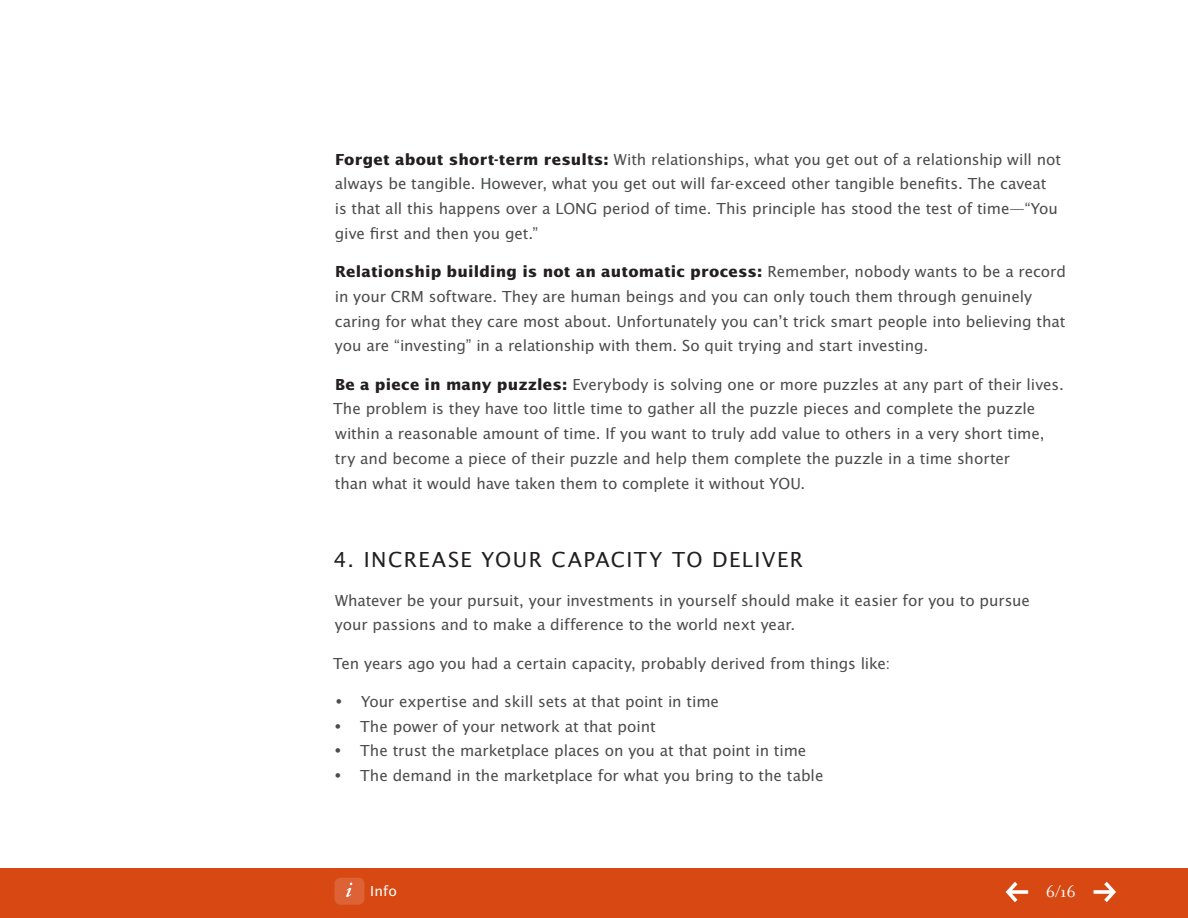
<style>
.page{position:relative;width:1188px;height:918px;background:#fff}
.page>*{position:absolute;margin:0;border:0;box-sizing:border-box;transform-origin:0 0}
.t1{font:22.5px "Lucida Sans EFOP";letter-spacing:.065em;color:#231f20}
.t2{font:18px "Filosofia";color:#fff}
.t3{font:16.5px/24.8px "Lucida Sans EFOP";letter-spacing:-.005em;color:#4b4c4d}
.t4{font:15px "Lucida Sans EFOP";color:#fff}
.s1{font-weight:700;color:#231f20}
</style>
<div class="page">
<div style="left:0;top:869px;width:1188px;height:49px;background:#d74812"></div>
<div style="left:334px;top:878px;width:30px;height:27px;background:#dd6336;border-radius:6px"></div>
<svg style="left:346px;top:883px;width:6px;height:14px"></svg>
<svg style="left:1006px;top:882px;width:22px;height:20px"></svg>
<svg style="left:1094px;top:882px;width:22px;height:20px"></svg>
<p class="t3" style="left:335px;top:148px;width:728px"><span class="s1">Forget about short-term results:</span> With relationships, what you get out of a relationship will not always be tangible. However, what you get out will far-exceed other tangible benefits. The caveat is that all this happens over a LONG</p>
<p class="t3" style="left:602px;top:197px;width:457px">period of time. This principle has stood the test of time—“You</p>
<p class="t3" style="left:335px;top:222px;width:205px">give first and then you get.”</p>
<p class="t3" style="left:335px;top:260px;width:733px"><span class="s1">Relationship building is not an automatic process:</span> Remember, nobody wants to be a record in your CRM software. They are human beings and you can only touch them through genuinely caring for what they care most about. U nfortunately you can’t trick smart people into believing that you are “investing” in a relationship with them. So quit trying and start investing.</p>
<p class="t3" style="left:333px;top:373px;width:732px"><span class="s1">Be a piece in many puzzles:</span> Everybody is solving one or more puzzles at any part of their lives.<br>The problem is they have too little time to gather all the puzzle pieces and complete the puzzle within a reasonable amount of time. If you want to truly add value to others in a very short time, try and become a piece of their puzzle and help them complete the puzzle in a time shorter<br>than what it would have taken them to complete it without YOU .</p>
<h1 class="t1" style="left:334px;top:548px;width:471px">4. Increase your capacity to deliver</h1>
<p class="t3" style="left:335px;top:589px;width:697px">Whatever be your pursuit, your investments in yourself should make it easier for you to pursue your passions and to make a difference to the world next year.</p>
<p class="t3" style="left:333px;top:652px;width:559px">Ten years ago you had a certain capacity, probably derived from things like:</p>
<p class="t3" style="left:360px;top:690px;width:465px">Your expertise and skill sets at that point in time<br>The power of your network at that point<br>The trust the marketplace places on you at that point in time The demand in the marketplace for what you bring to the table</p>
<p class="t3" style="left:333px;top:690px;width:12px;text-align:justify">• • • •</p>
<p class="t4" style="left:370px;top:883px;width:28px">Info</p>
<p class="t2" style="left:1055px;top:881px;width:23px">/16</p>
</div>
